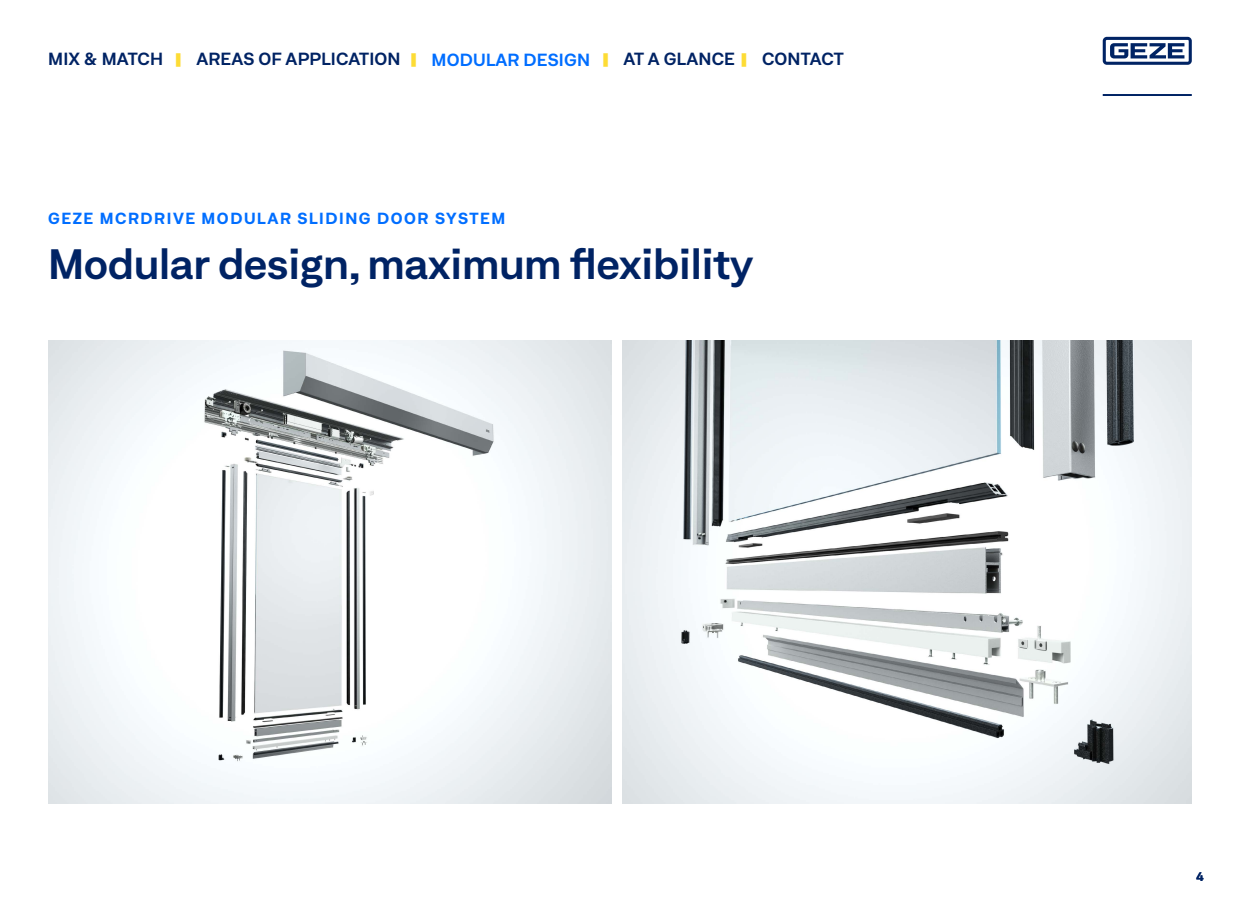
<style>
.page{position:relative;width:1240px;height:900px;background:#fff}
.page>*{position:absolute;margin:0;border:0;box-sizing:border-box;transform-origin:0 0}
.t1{font:600 expanded 41px "Neufile Grotesk";letter-spacing:-.01em;color:#002364}
.t2{font:600 expanded 17px "Neufile Grotesk";letter-spacing:.01em;color:#002364}
.t3{font:700 expanded 15.6px "Neufile Grotesk";letter-spacing:.1em;color:#006eff}
.t4{font:700 expanded 12px "Neufile Grotesk";color:#002364}
.s1{color:#fddc35}
.s2{color:#006eff}
</style>
<div class="page">
<svg style="left:1103px;top:37px;width:89px;height:28px"></svg>
<hr style="left:1103px;top:94px;width:89px;height:2px;background:#002364">
<img style="left:48px;top:340px;width:563px;height:464px">
<img style="left:623px;top:340px;width:569px;height:464px">
<p class="t2" style="left:48px;top:48px;width:797px">MIX &amp; MATCH <span class="s1">|</span> AREAS OF APPLICATION <span class="s1">|</span> <span class="s2">MODULAR DESIGN</span> <span class="s1">|</span> AT A GLANCE <span class="s1">|</span> CONTACT</p>
<p class="t3" style="left:48px;top:208px;width:459px">GEZE MCRDRIVE MODULAR SLIDING DOOR SYSTEM</p>
<h1 class="t1" style="left:48px;top:237px;width:707px">Modular design, maximum flexibility</h1>
<p class="t4" style="left:1196px;top:869px;width:9px">4</p>
</div>
